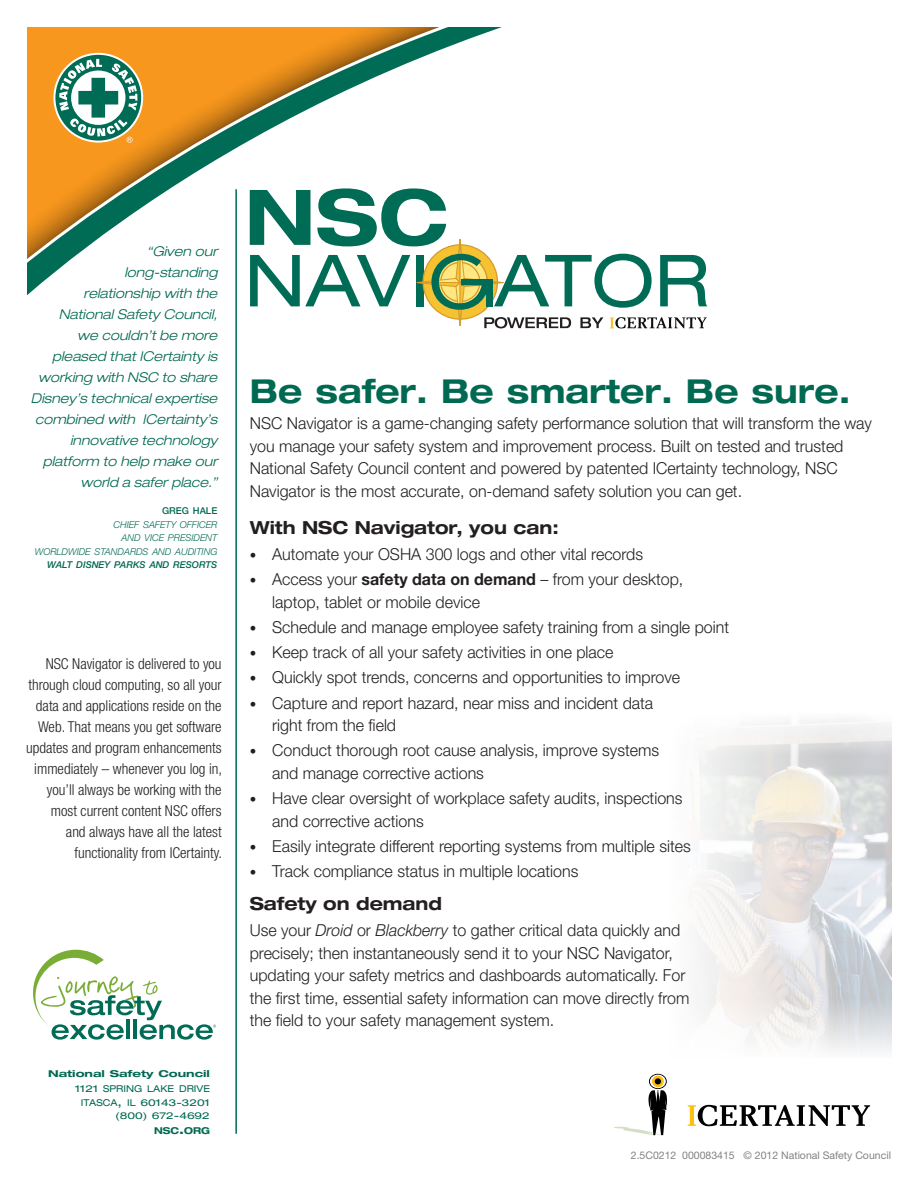
<style>
.page{position:relative;width:918px;height:1188px;background:#fff}
.page>*{position:absolute;margin:0;border:0;box-sizing:border-box;transform-origin:0 0}
.SS_Ahead{font:700 expanded 33px "Helvetica Neue LT Std";color:#006951}
.Head_3_2011{font:700 expanded 18px "Helvetica Neue LT Std";color:#231f20}
.Body_1_2011{font:300 16.5px/22.5px "Helvetica Neue LT Std";color:#231f20}
.Body_1_2011-2{font:300 condensed 15px/21px "Helvetica Neue LT Std";color:#231f20;text-align:right}
.Body_1_2011-3{font:italic 300 expanded 13.5px/21px "Helvetica Neue LT Std";color:#006951;text-align:right}
.t1{font:10.5px "Helvetica Neue LT Std";color:#808285}
.Body_1_2011-4{font:italic 300 9.45px/13.5px "Helvetica Neue LT Std";color:#006951;text-align:right}
.t2{font:expanded 9.45px "Helvetica Neue LT Std";color:#006951;scale:1.21 1}
.Body_1_2011-5{font:italic 500 9.45px "Helvetica Neue LT Std";color:#006951}
.t3{font:700 expanded 9.45px "Helvetica Neue LT Std";color:#006951;scale:1.21 1}
.t4{font:expanded 9.45px "Helvetica Neue LT Std";color:#006951}
.t5{font:700 expanded 9.45px "Helvetica Neue LT Std";color:#006951}
.s1{font-weight:500;font-style:normal}
.s2{font-size:13.5px}
.s3{font-weight:700}
.s4{font-style:italic}
</style>
<div class="page">
<hr style="left:235px;top:190px;width:2px;height:943px;background:#006951">
<svg style="left:33px;top:950px;width:183px;height:90px"></svg>
<svg style="left:235px;top:255px;width:467px;height:90px"></svg>
<svg style="left:27px;top:27px;width:609px;height:284px"></svg>
<svg style="left:53px;top:53px;width:90px;height:90px"></svg>
<svg style="left:55px;top:55px;width:86px;height:86px"></svg>
<svg style="left:59px;top:59px;width:78px;height:84px"></svg>
<img style="left:696px;top:720px;width:195px;height:270px">
<svg style="left:698px;top:990px;width:194px;height:61px"></svg>
<svg style="left:688px;top:1105px;width:182px;height:21px"></svg>
<svg style="left:614px;top:1074px;width:53px;height:61px"></svg>
<p class="Body_1_2011-3" style="left:31px;top:241px;width:188px">“Given our<br>long-standing<br>relationship with the<br>National Safety Council,<br>we couldn’t be more pleased that ICertainty is working with NSC to share<br>Disney’s technical expertise combined with ICertainty’s innovative technology platform to help make our world a safer place.”</p>
<p class="Body_1_2011-4" style="left:113px;top:504px;width:105px"><span class="s1">GREG HALE<br></span>CHIEF SAFETY OFFICER<br>AND VICE PRESIDENT</p>
<p class="Body_1_2011-4" style="left:35px;top:544px;width:184px">WORLDWIDE STANDARDS AND AUDITING</p>
<p class="Body_1_2011-5" style="left:47px;top:559px;width:172px">WALT DISNEY PARKS AND RESORTS</p>
<p class="Body_1_2011-2" style="left:26px;top:653px;width:198px">NSC Navigator is delivered to you through cloud computing, so all your data and applications reside on the Web. That means you get software updates and program enhancements immediately – whenever you log in, you’ll always be working with the most current content NSC offers<br>and always have all the latest functionality from ICertainty.</p>
<p class="t3" style="left:48px;top:1068px;width:135px">National Safety Council</p>
<p class="t2" style="left:75px;top:1083px;width:113px">1121 SPRING LAKE DRIVE</p>
<p class="t4" style="left:81px;top:1096px;width:131px">ITASCA<span class="s2">,</span> IL 60143-3201</p>
<p class="t2" style="left:115px;top:1110px;width:80px">(800) 672-4692</p>
<p class="t5" style="left:154px;top:1125px;width:57px">NSC<span class="s2">.</span>ORG</p>
<p class="SS_Ahead" style="left:250px;top:370px;width:602px">Be safer. Be smarter. Be sure.</p>
<p class="Body_1_2011" style="left:250px;top:412px;width:624px">NSC Navigator is a game-changing safety performance solution that will transform the way you manage your safety system and improvement process. Built on tested and trusted National Safety Council content and powered by patented ICertainty technology, NSC Navigator is the most accurate, on-demand safety solution you can get.</p>
<p class="Head_3_2011" style="left:250px;top:516px;width:311px">With NSC Navigator, you can:</p>
<p class="Body_1_2011" style="left:250px;top:543px;width:395px"><span class="s2">•</span> Automate your OSHA 300 logs and other vital records</p>
<p class="Body_1_2011" style="left:272px;top:568px;width:413px;text-indent:-22px"><span class="s2">•</span> Access your <span class="s3">safety data on demand</span> – from your desktop, laptop, tablet or mobile device</p>
<p class="Body_1_2011" style="left:250px;top:616px;width:481px"><span class="s2">•</span> Schedule and manage employee safety training from a single point</p>
<p class="Body_1_2011" style="left:250px;top:641px;width:365px"><span class="s2">•</span> Keep track of all your safety activities in one place</p>
<p class="Body_1_2011" style="left:250px;top:666px;width:432px"><span class="s2">•</span> Quickly spot trends, concerns and opportunities to improve</p>
<p class="Body_1_2011" style="left:272px;top:691px;width:382px;text-indent:-22px"><span class="s2">•</span> Capture and report hazard, near miss and incident data right from the field</p>
<p class="Body_1_2011" style="left:272px;top:739px;width:388px;text-indent:-22px"><span class="s2">•</span> Conduct thorough root cause analysis, improve systems and manage corrective actions</p>
<p class="Body_1_2011" style="left:272px;top:787px;width:412px;text-indent:-22px"><span class="s2">•</span> Have clear oversight of workplace safety audits, inspections and corrective actions</p>
<p class="Body_1_2011" style="left:250px;top:834px;width:443px"><span class="s2">•</span> Easily integrate different reporting systems from multiple sites</p>
<p class="Body_1_2011" style="left:250px;top:860px;width:330px"><span class="s2">•</span> Track compliance status in multiple locations</p>
<p class="Head_3_2011" style="left:250px;top:892px;width:194px">Safety on demand</p>
<p class="Body_1_2011" style="left:250px;top:919px;width:441px">Use your <span class="s4">Droid</span> or <span class="s4">Blackberry</span> to gather critical data quickly and precisely; then instantaneously send it to your NSC Navigator, updating your safety metrics and dashboards automatically. For the first time, essential safety information can move directly from the field to your safety management system.</p>
<p class="t1" style="left:631px;top:1149px;width:262px">2.5C0212 000083415 © 2012 National Safety Council</p>
</div>
